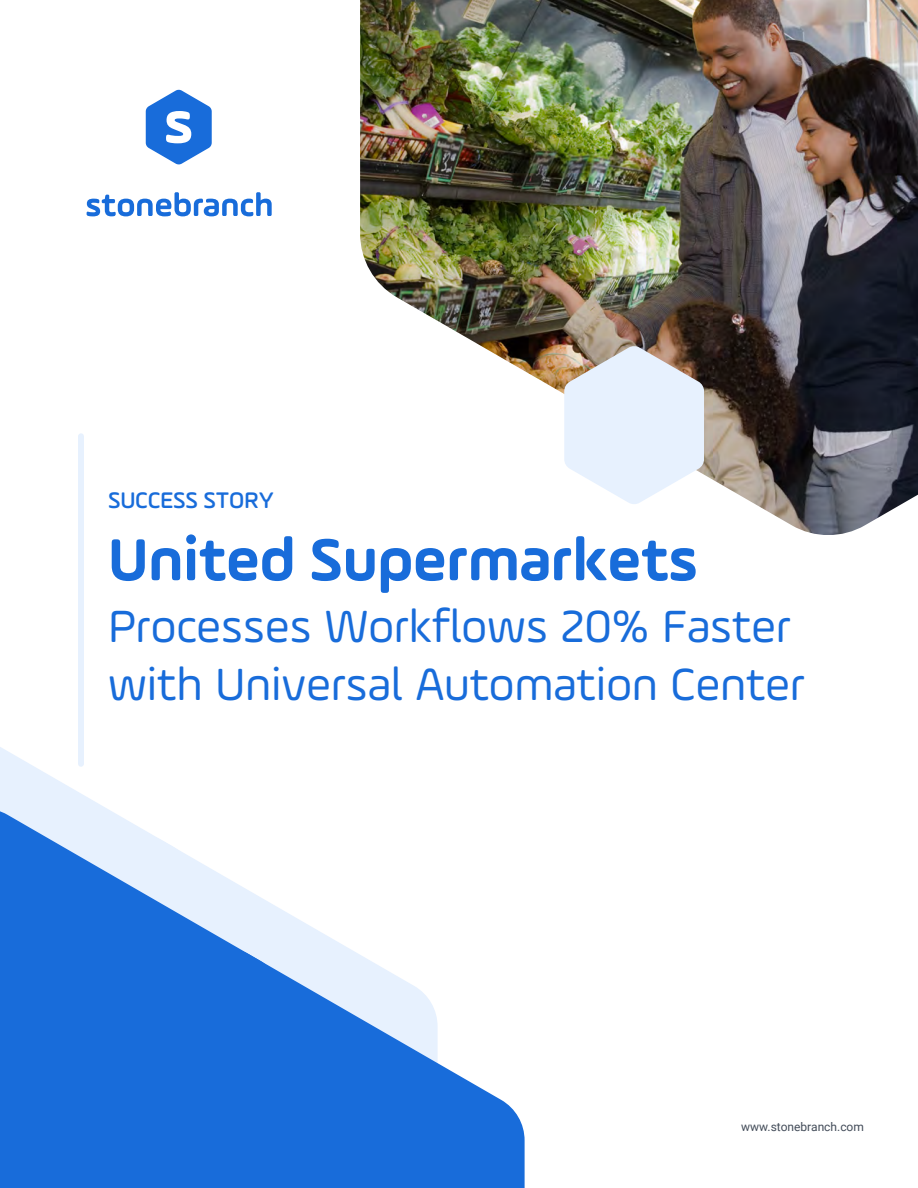
<style>
.page{position:relative;width:918px;height:1188px;background:#fff}
.page>*{position:absolute;margin:0;border:0;box-sizing:border-box;transform-origin:0 0}
.t1{font:700 63px "Ample Soft";color:#186cda}
.t2{font:48px/57.6px "Ample Soft";color:#186cda}
.t3{font:500 24px "Ample Soft";letter-spacing:-.01em;color:#186cda}
.t4{font:12px "Roboto";color:#434c59}
</style>
<div class="page">
<img style="left:360px;top:0;width:558px;height:535px">
<svg style="left:564px;top:346px;width:140px;height:159px;background:#e0e4eb"></svg>
<svg style="left:283px;top:910px;width:61px;height:36px;fill:#edf4fe"></svg>
<svg style="left:0;top:747px;width:102px;height:59px;fill:#e7f1fe"></svg>
<svg style="left:283px;top:946px;width:242px;height:242px;fill:#186cda"></svg>
<svg style="left:0;top:806px;width:283px;height:382px;background:#488be2"></svg>
<div style="left:78px;top:436px;width:6px;height:328px;background:#e7f1fe"></div>
<svg style="left:146px;top:90px;width:66px;height:75px"></svg>
<svg style="left:87px;top:192px;width:185px;height:24px"></svg>
<p class="t3" style="left:108px;top:486px;width:167px">SUCCESS STORY</p>
<h1 class="t1" style="left:108px;top:521px;width:592px">United Supermarkets</h1>
<p class="t2" style="left:108px;top:597px;width:698px">Processes Workflows 20% Faster with Universal Automation Center</p>
<p class="t4" style="left:741px;top:1118px;width:124px">www.stonebranch.com</p>
</div>
